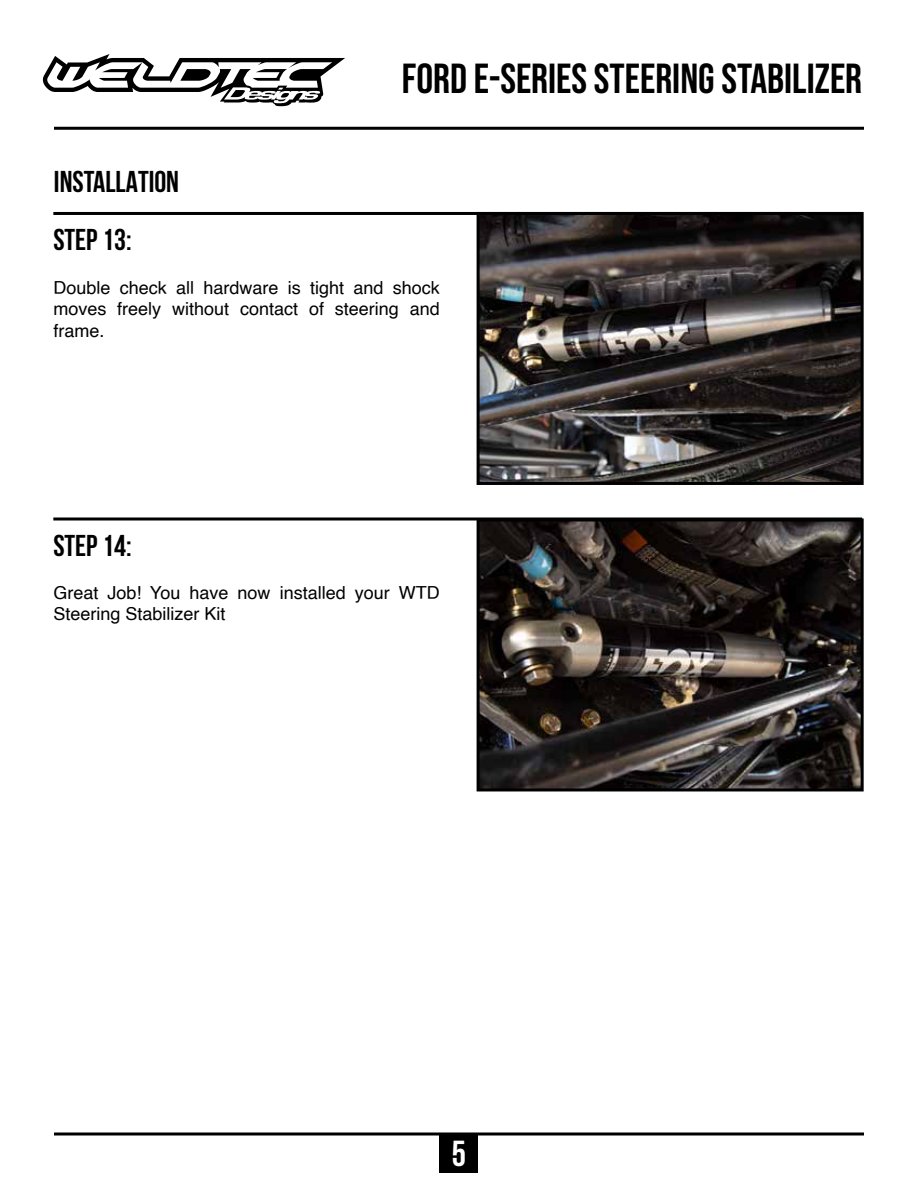
<style>
.page{position:relative;width:918px;height:1188px;background:#fff}
.page>*{position:absolute;margin:0;border:0;box-sizing:border-box;transform-origin:0 0}
.t1{font:42px "Bebas Neue";color:#000}
.t2{font:700 36px "Bebas Neue";color:#fff}
.t3{font:700 30px "Bebas Neue";color:#000}
.t4{font:18px/21.6px "Helvetica";color:#000;text-align:justify}
</style>
<div class="page">
<div style="left:440px;top:1134px;width:38px;height:38px;background:#000"></div>
<svg style="left:43px;top:54px;width:302px;height:52px"></svg>
<hr style="left:54px;top:127px;width:810px;height:3px;background:#000">
<hr style="left:54px;top:1132px;width:810px;height:3px;background:#000">
<img style="left:481px;top:522px;width:379px;height:265px">
<div style="left:477px;top:518px;width:387px;height:273px;border:3px solid #000"></div>
<img style="left:481px;top:216px;width:379px;height:265px">
<div style="left:477px;top:212px;width:387px;height:273px;border:3px solid #000"></div>
<hr style="left:53px;top:517px;width:809px;height:3px;background:#000">
<hr style="left:53px;top:212px;width:809px;height:3px;background:#000">
<h3 class="t3" style="left:54px;top:164px;width:127px">INSTALLATION</h3>
<h1 class="t1" style="left:402px;top:54px;width:462px">FORD E-SERIES STEERING STABILIZER</h1>
<h3 class="t3" style="left:53px;top:223px;width:80px">Step 13:</h3>
<p class="t4" style="left:53px;top:278px;width:388px">Double check all hardware is tight and shock moves freely without contact of steering and frame.</p>
<h3 class="t3" style="left:53px;top:528px;width:80px">Step 14:</h3>
<p class="t4" style="left:53px;top:583px;width:388px">Great Job! You have now installed your WTD<br>Steering Stabilizer Kit</p>
<h2 class="t2" style="left:452px;top:1132px;width:16px">5</h2>
</div>
